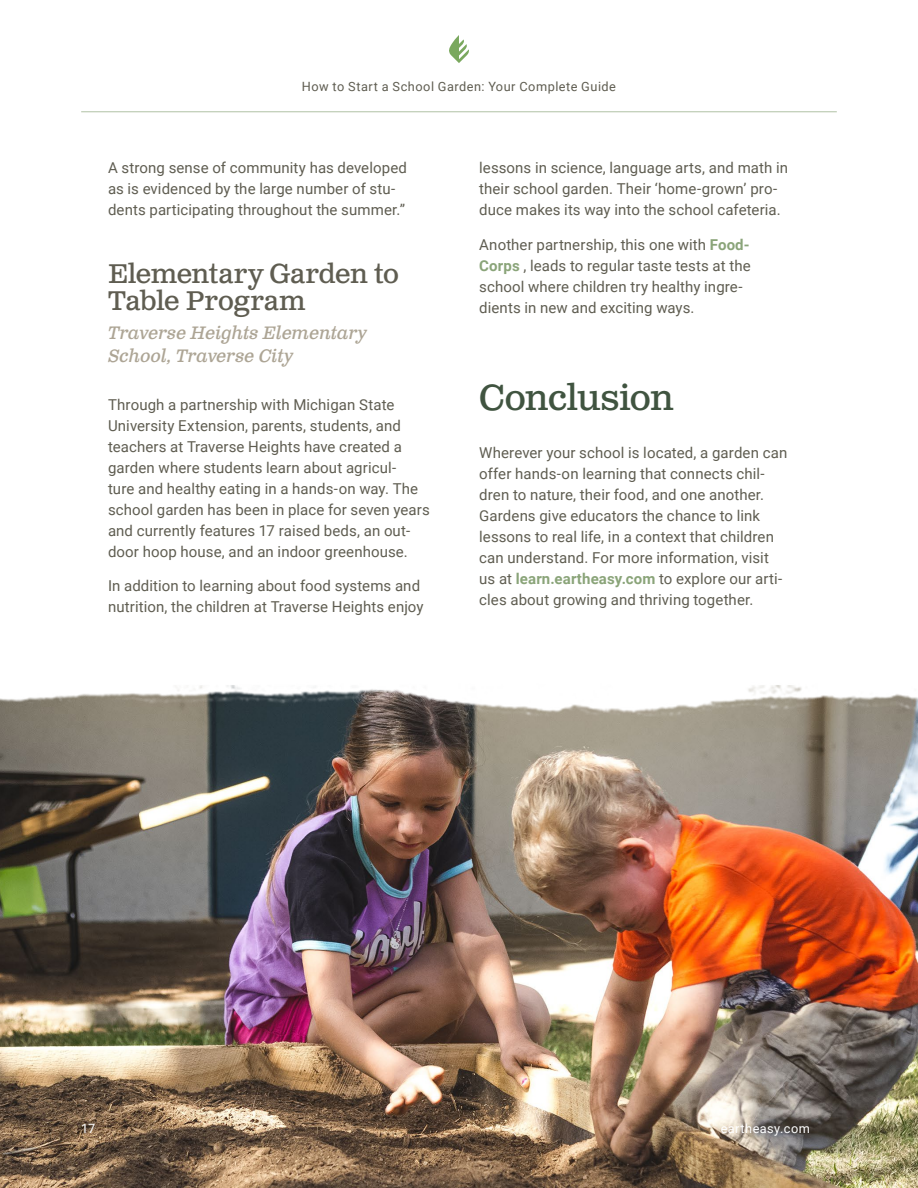
<style>
.page{position:relative;width:918px;height:1188px;background:#fff}
.page>*{position:absolute;margin:0;border:0;box-sizing:border-box;transform-origin:0 0}
.t1{font:36px "Clarendon Text Pro";letter-spacing:-.02em;color:#405440}
.t2{font:27px/27px "Clarendon Text Pro";letter-spacing:-.01em;color:#5f5d51}
.t3{font:italic 18px/22.5px "Clarendon Text Pro";letter-spacing:-.005em;color:#ada595}
.t4{font:15px/21px "Roboto";letter-spacing:.005em;color:#5f5d51}
.t5{font:12.75px "Roboto";letter-spacing:.04em;color:#5f5d51}
.t6{font:12.75px "Roboto";letter-spacing:.035em;color:#fff}
.s1{font-weight:700;color:#8aa479}
</style>
<div class="page">
<hr style="left:81px;top:111px;width:756px;height:1px;background:#b9c8af">
<svg style="left:449px;top:35px;width:20px;height:28px"></svg>
<img style="left:0;top:685px;width:918px;height:503px">
<p class="t5" style="left:302px;top:77px;width:316px">How to Start a School Garden: Your Complete Guide</p>
<p class="t4" style="left:108px;top:157px;width:300px">A strong sense of community has developed as is evidenced by the large number of stu&shy;dents participating throughout the summer.”</p>
<h2 class="t2" style="left:108px;top:261px;width:293px">Elementary Garden to<br>Table Program</h2>
<p class="t3" style="left:108px;top:322px;width:261px">Traverse Heights Elementary<br>School, Traverse City</p>
<p class="t4" style="left:108px;top:393px;width:323px">Through a partnership with Michigan State University Extension, parents, students, and teachers at Traverse Heights have created a garden where students learn about agricul-<br>ture and healthy eating in a hands-on way. The school garden has been in place for seven years and currently features 17 raised beds, an out&shy;door hoop house, and an indoor greenhouse.</p>
<p class="t4" style="left:108px;top:575px;width:317px">In addition to learning about food systems and nutrition, the children at Traverse Heights enjoy</p>
<p class="t4" style="left:479px;top:157px;width:310px">lessons in science, language arts, and math in their school garden. Their ‘home-grown’ pro&shy;duce makes its way into the school cafeteria.</p>
<p class="t4" style="left:479px;top:233px;width:273px">Another partnership, this one with <span class="s1">Food-Corps</span> , leads to regular taste tests at the school where children try healthy ingre&shy;dients in new and exciting ways.</p>
<h1 class="t1" style="left:479px;top:376px;width:196px">Conclusion</h1>
<p class="t4" style="left:479px;top:442px;width:310px">Wherever your school is located, a garden can offer hands-on learning that connects chil&shy;dren to nature, their food, and one another.<br>Gardens give educators the chance to link lessons to real life, in a context that children can understand. For more information, visit us at <span class="s1">learn.eartheasy.com</span> to explore our arti&shy;cles about growing and thriving together.</p>
<p class="t6" style="left:81px;top:1120px;width:16px">17</p>
<p class="t6" style="left:721px;top:1120px;width:91px">eartheasy.com</p>
</div>
